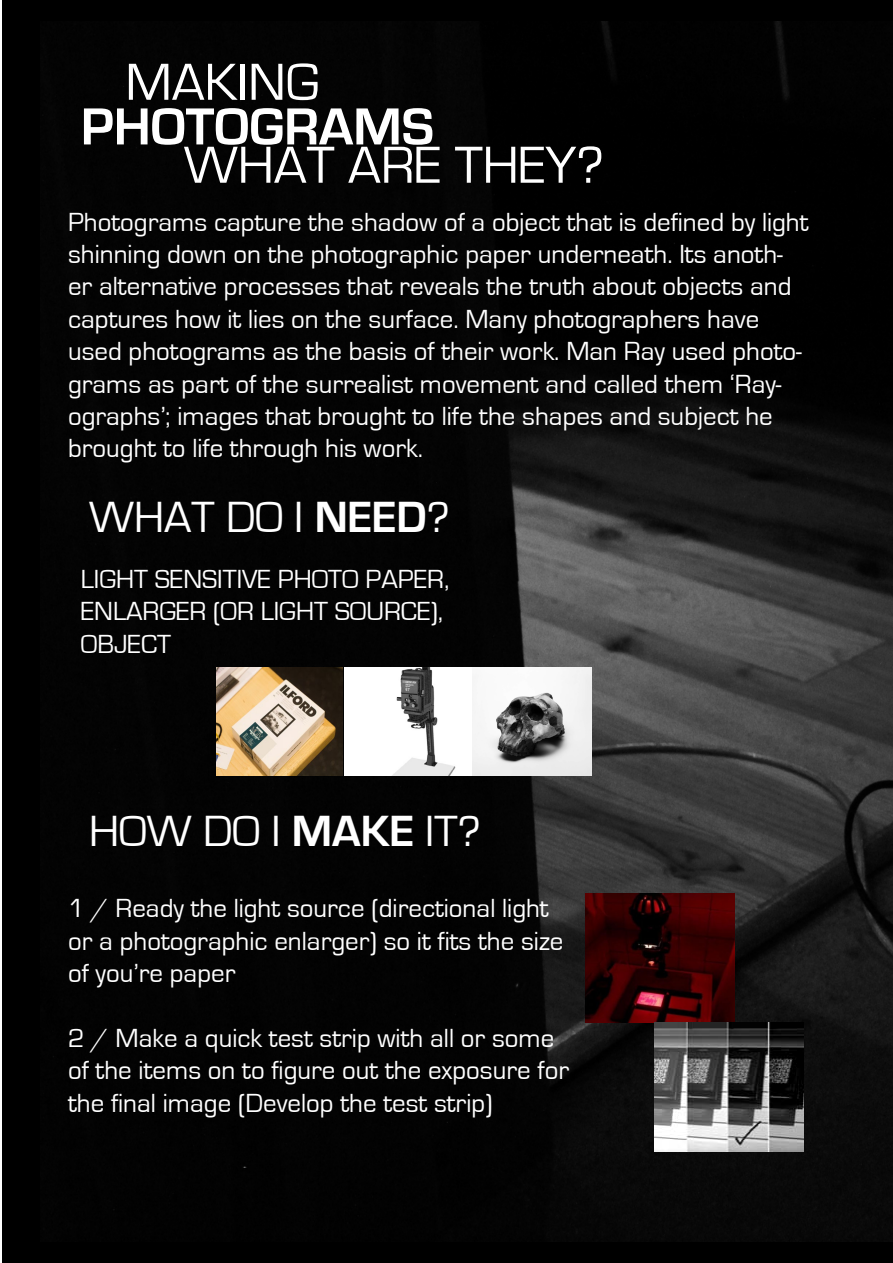
<style>
.page{position:relative;width:893px;height:1263px;background:#fff}
.page>*{position:absolute;margin:0;border:0;box-sizing:border-box;transform-origin:0 0}
.t1{font:54px "Eurostile";color:#fff}
.t2{font:700 54px "Eurostile";color:#fff}
.t3{font:45px "Eurostile";color:#fff}
.t4{font:27px/32.4px "Eurostile";color:#fff}
.s1{font-weight:700}
</style>
<div class="page">
<div style="left:2px;top:0;width:891px;height:1263px;background:#000"></div>
<img style="left:53px;top:21px;width:840px;height:1221px">
<img style="left:217px;top:668px;width:125px;height:107px">
<img style="left:344px;top:668px;width:247px;height:107px">
<img style="left:585px;top:893px;width:149px;height:129px">
<img style="left:655px;top:1022px;width:149px;height:129px">
<h1 class="t1" style="left:125px;top:53px;width:195px">MAKING</h1>
<h1 class="t2" style="left:81px;top:97px;width:355px">PHOTOGRAMS</h1>
<h1 class="t1" style="left:184px;top:136px;width:422px">WHAT ARE THEY?</h1>
<p class="t4" style="left:68px;top:206px;width:742px">Photograms capture the shadow of a object that is defined by light shinning down on the photographic paper underneath. Its anoth&shy;er alternative processes that reveals the truth about objects and captures how it lies on the surface. Many photographers have used photograms as the basis of their work. Man Ray used photo&shy;grams as part of the surrealist movement and called them ‘Ray&shy;ographs’; images that brought to life the shapes and subject he brought to life through his work.</p>
<h2 class="t3" style="left:89px;top:493px;width:362px">WHAT DO I <span class="s1">NEED</span>?</h2>
<p class="t4" style="left:81px;top:563px;width:370px">LIGHT SENSITIVE PHOTO PAPER,<br>ENLARGER (OR LIGHT SOURCE),<br>OBJECT</p>
<h2 class="t3" style="left:89px;top:807px;width:393px">HOW DO I <span class="s1">MAKE</span> IT?</h2>
<p class="t4" style="left:68px;top:893px;width:497px">1 / Ready the light source (directional light or a photographic enlarger) so it fits the size of you’re paper</p>
<p class="t4" style="left:68px;top:1022px;width:503px">2 / Make a quick test strip with all or some of the items on to figure out the exposure for the final image (Develop the test strip)</p>
</div>
